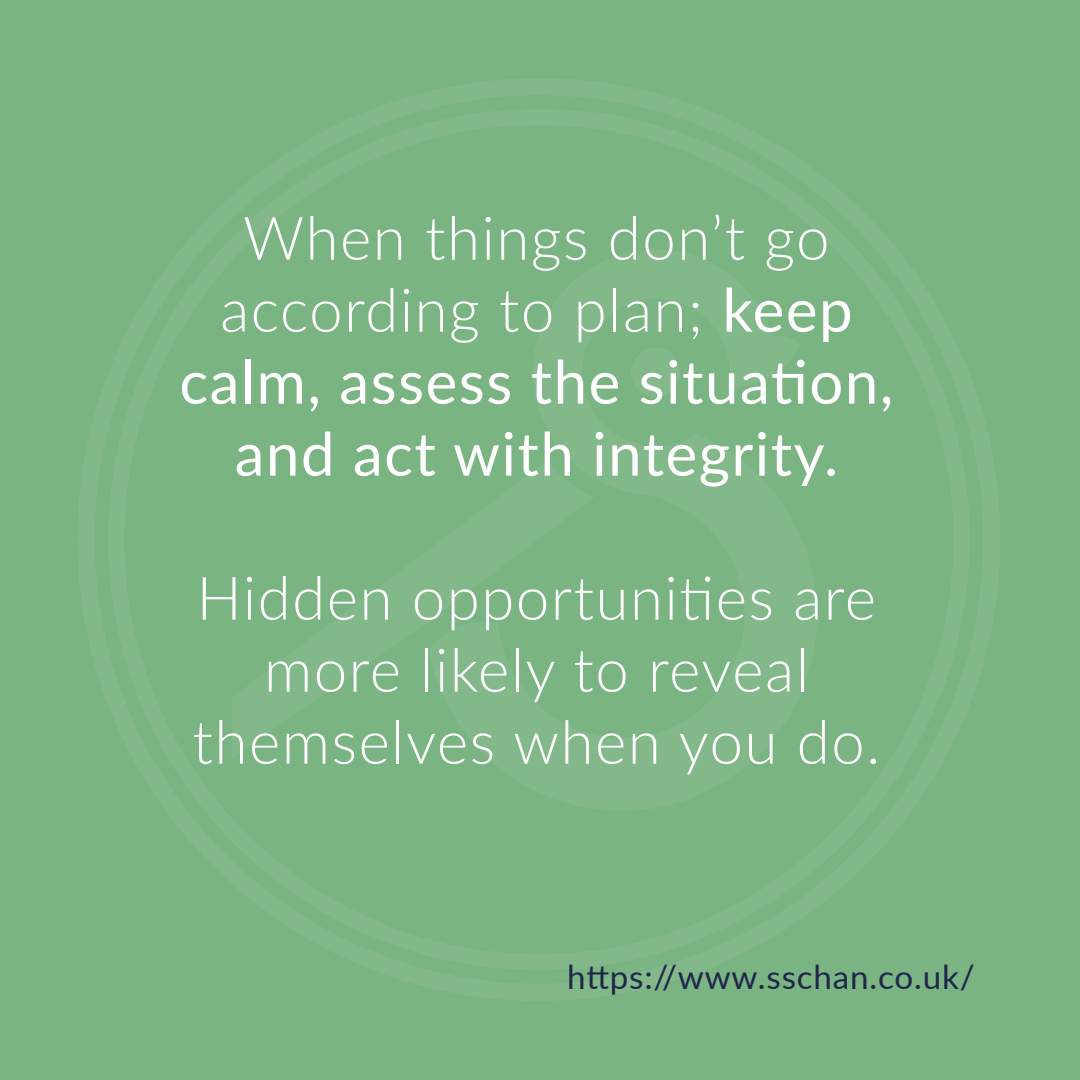
<style>
.page{position:relative;width:1080px;height:1080px;background:#7ab482}
.page>*{position:absolute;margin:0;border:0;box-sizing:border-box;transform-origin:0 0}
.t1{font:60px/72px "Lato";letter-spacing:.025em;color:#fff;text-align:center}
.t2{font:300 60px/72px "Lato";letter-spacing:.025em;color:#fff;text-align:center}
.t3{font:33.2px "Lato";letter-spacing:.025em;color:#1f264b}
.s1{font-weight:300}
</style>
<div class="page">
<p class="t1" style="left:179px;top:199px;width:716px"><span class="s1">When things don’t go according to plan;</span> keep calm, assess the situation, and act with integrity.</p>
<p class="t2" style="left:192px;top:560px;width:689px">Hidden opportunities are more likely to reveal themselves when you do.</p>
<p class="t3" style="left:567px;top:953px;width:409px">https://www.sschan.co.uk/</p>
</div>
